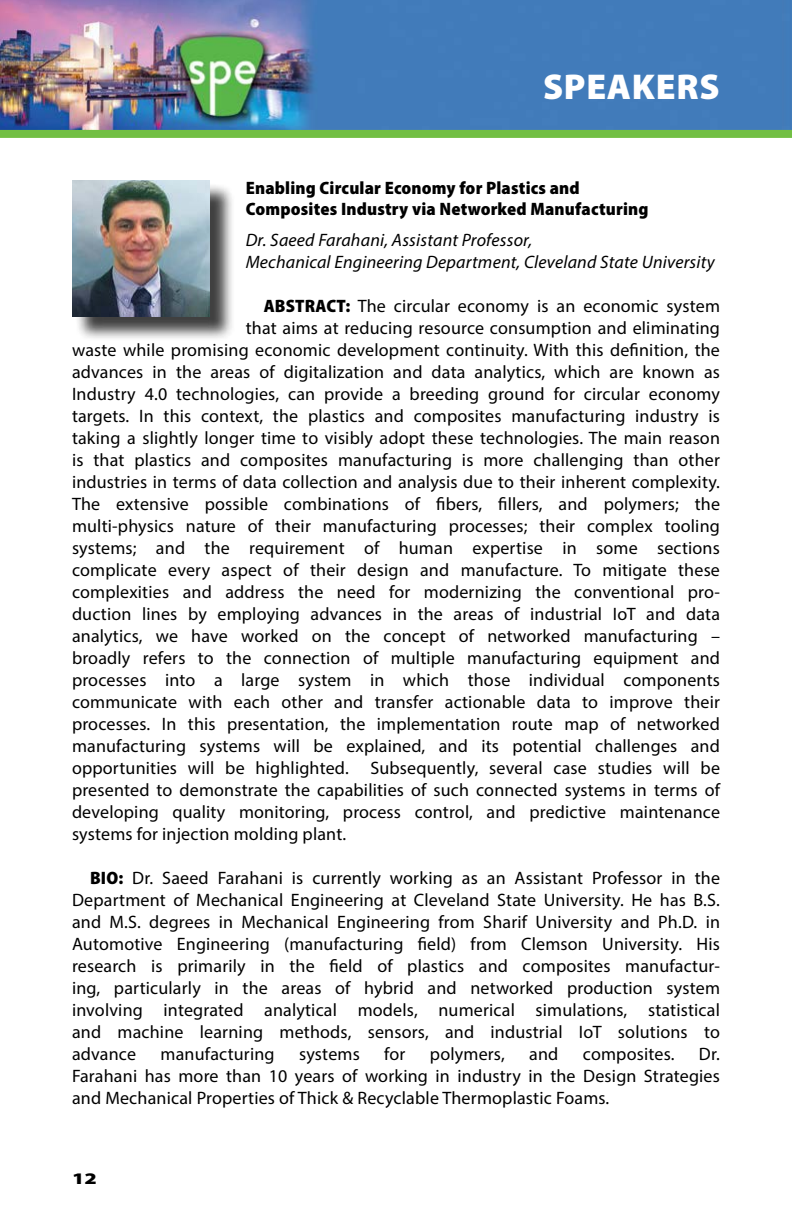
<style>
.page{position:relative;width:792px;height:1224px;background:#fff}
.page>*{position:absolute;margin:0;border:0;box-sizing:border-box;transform-origin:0 0}
.t1{font:900 36px "Myriad Pro";letter-spacing:.02em;color:#fff}
.t2{font:18px/22px "Myriad Pro";letter-spacing:.01em;color:#000;text-align:justify}
.t3{font:italic 18px/22px "Myriad Pro";letter-spacing:.01em;color:#000}
.t4{font:900 semi-condensed 18px/22px "Myriad Pro";letter-spacing:.01em;color:#000}
.t5{font:900 16.2px "Myriad Pro";color:#000;scale:1.33 1}
.s1{font-weight:900;font-stretch:semi-condensed}
</style>
<div class="page">
<img style="left:0;top:0;width:792px;height:130px">
<div style="left:0;top:130px;width:792px;height:8px;background:#72bf44"></div>
<div style="left:74px;top:182px;width:161px;height:159px;background:#000;opacity:.75"></div>
<img style="left:72px;top:180px;width:138px;height:136px">
<h1 class="t1" style="left:543px;top:63px;width:178px">SPEAKERS</h1>
<p class="t4" style="left:246px;top:176px;width:404px">Enabling Circular Economy for Plastics and<br>Composites Industry via Networked Manufacturing</p>
<p class="t3" style="left:246px;top:229px;width:471px">Dr. Saeed Farahani, Assistant Professor,<br>Mechanical Engineering Department, Cleveland State University</p>
<p class="t2" style="left:264px;top:295px;width:458px"><span class="s1">ABSTRACT:</span> The circular economy is an economic system</p>
<p class="t2" style="left:246px;top:317px;width:476px">that aims at reducing resource consumption and eliminating</p>
<p class="t2" style="left:72px;top:339px;width:650px">waste while promising economic development continuity. With this definition, the</p>
<p class="t2" style="left:72px;top:361px;width:650px">advances in the areas of digitalization and data analytics, which are known as</p>
<p class="t2" style="left:72px;top:383px;width:649px">Industry 4.0 technologies, can provide a breeding ground for circular economy</p>
<p class="t2" style="left:72px;top:405px;width:649px">targets. In this context, the plastics and composites manufacturing industry is</p>
<p class="t2" style="left:72px;top:427px;width:650px">taking a slightly longer time to visibly adopt these technologies. The main reason</p>
<p class="t2" style="left:72px;top:449px;width:650px">is that plastics and composites manufacturing is more challenging than other</p>
<p class="t2" style="left:72px;top:471px;width:650px">industries in terms of data collection and analysis due to their inherent complexity.</p>
<p class="t2" style="left:72px;top:493px;width:650px">The extensive possible combinations of fibers, fillers, and polymers; the</p>
<p class="t2" style="left:72px;top:515px;width:649px">multi-physics nature of their manufacturing processes; their complex tooling</p>
<p class="t2" style="left:72px;top:537px;width:649px">systems; and the requirement of human expertise in some sections</p>
<p class="t2" style="left:72px;top:559px;width:650px">complicate every aspect of their design and manufacture. To mitigate these</p>
<p class="t2" style="left:72px;top:581px;width:649px">complexities and address the need for modernizing the conventional pro-</p>
<p class="t2" style="left:72px;top:603px;width:650px">duction lines by employing advances in the areas of industrial IoT and data</p>
<p class="t2" style="left:72px;top:625px;width:650px">analytics, we have worked on the concept of networked manufacturing –</p>
<p class="t2" style="left:72px;top:647px;width:650px">broadly refers to the connection of multiple manufacturing equipment and</p>
<p class="t2" style="left:72px;top:669px;width:650px">processes into a large system in which those individual components</p>
<p class="t2" style="left:72px;top:691px;width:650px">communicate with each other and transfer actionable data to improve their</p>
<p class="t2" style="left:72px;top:713px;width:649px">processes. In this presentation, the implementation route map of networked</p>
<p class="t2" style="left:72px;top:735px;width:649px">manufacturing systems will be explained, and its potential challenges and</p>
<p class="t2" style="left:72px;top:757px;width:650px">opportunities will be highlighted. Subsequently, several case studies will be</p>
<p class="t2" style="left:72px;top:779px;width:650px">presented to demonstrate the capabilities of such connected systems in terms of</p>
<p class="t2" style="left:72px;top:801px;width:650px">developing quality monitoring, process control, and predictive maintenance</p>
<p class="t2" style="left:72px;top:823px;width:276px">systems for injection molding plant.</p>
<p class="t2" style="left:72px;top:867px;width:650px;text-indent:18px"><span class="s1">BIO:</span> Dr. Saeed Farahani is currently working as an Assistant Professor in the Department of Mechanical Engineering at Cleveland State University. He has B.S. and M.S. degrees in Mechanical Engineering from Sharif University and Ph.D. in Automotive Engineering (manufacturing field) from Clemson University. His research is primarily in the field of plastics and composites manufactur&shy;ing, particularly in the areas of hybrid and networked production system involving integrated analytical models, numerical simulations, statistical and machine learning methods, sensors, and industrial IoT solutions to advance</p>
<p class="t2" style="left:161px;top:1043px;width:116px">manufacturing</p>
<p class="t2" style="left:299px;top:1043px;width:62px">systems</p>
<p class="t2" style="left:384px;top:1043px;width:23px">for</p>
<p class="t2" style="left:430px;top:1043px;width:76px">polymers,</p>
<p class="t2" style="left:529px;top:1043px;width:31px">and</p>
<p class="t2" style="left:583px;top:1043px;width:93px">composites.</p>
<p class="t2" style="left:72px;top:1043px;width:649px;text-indent:627px">Dr.<br>Farahani has more than 10 years of working in industry in the Design Strategies and Mechanical Properties of Thick &amp; Recyclable Thermoplastic Foams.</p>
<p class="t5" style="left:72px;top:1167px;width:20px">12</p>
</div>
